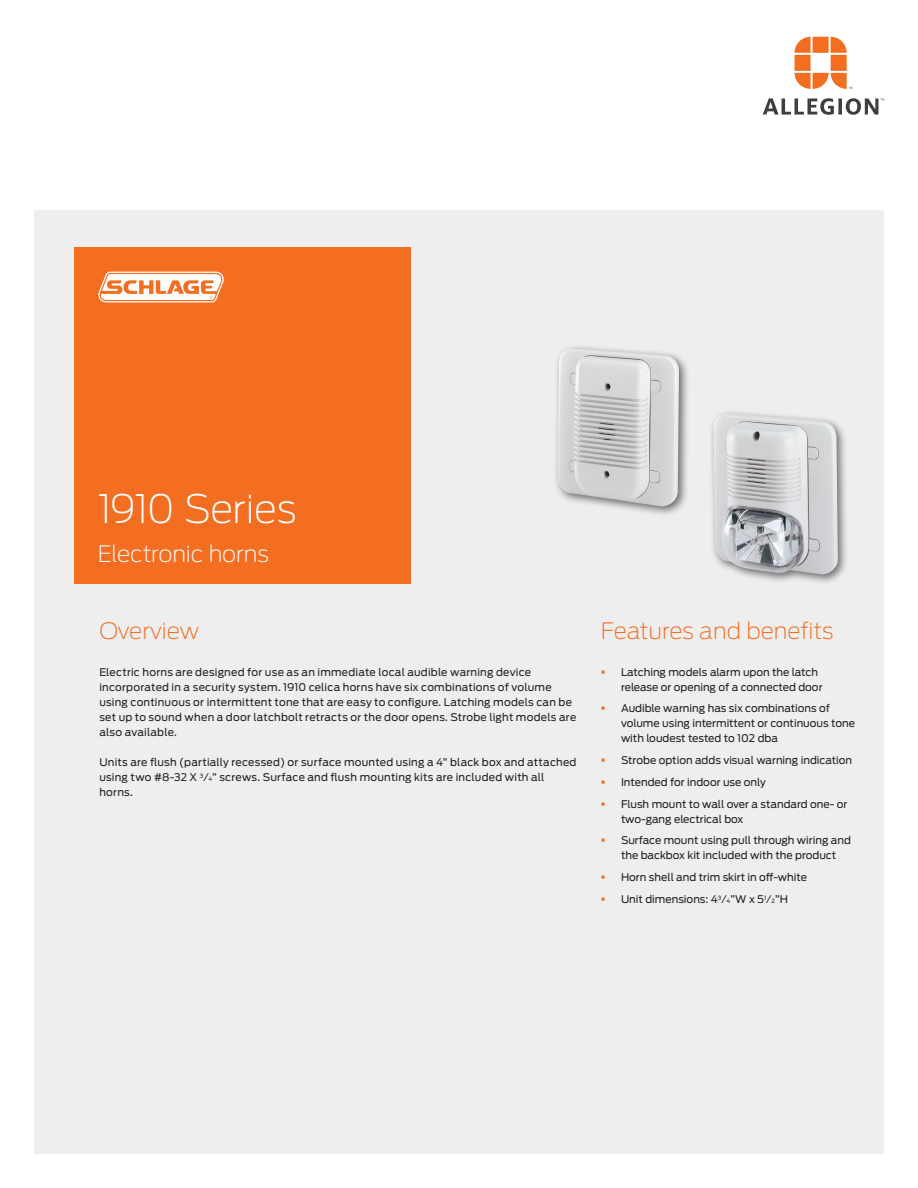
<style>
.page{position:relative;width:918px;height:1188px;background:#fff}
.page>*{position:absolute;margin:0;border:0;box-sizing:border-box;transform-origin:0 0}
.Headline_26_31pt{font:200 39px "Antenna";letter-spacing:-.015em;color:#fff}
.Section_subhead_15_1{font:200 22.5px "Antenna";color:#f36e21}
.Subheadline_15_17pt{font:200 22.5px "Antenna";letter-spacing:-.005em;color:#fff}
.Body_text_8_5_12pt{font:10.5px/15px "Antenna";letter-spacing:.005em;color:#231f20}
.s1{font-size:5.7px}
.s2{color:#f36e21}
</style>
<div class="page">
<svg style="left:795px;top:37px;width:57px;height:52px"></svg>
<svg style="left:763px;top:98px;width:121px;height:17px"></svg>
<div style="left:34px;top:210px;width:850px;height:944px;background:#eeeeef"></div>
<div style="left:74px;top:247px;width:337px;height:336px;background:#f36e21"></div>
<svg style="left:98px;top:272px;width:126px;height:30px"></svg>
<div style="left:709px;top:408px;width:140px;height:177px;background:#231f20;opacity:.65"></div>
<img style="left:714px;top:414px;width:124px;height:160px">
<div style="left:553px;top:343px;width:137px;height:174px;background:#231f20;opacity:.65"></div>
<img style="left:558px;top:349px;width:121px;height:158px">
<p class="Headline_26_31pt" style="left:98px;top:486px;width:200px">1910 Series</p>
<p class="Subheadline_15_17pt" style="left:98px;top:541px;width:172px">Electronic horns</p>
<p class="Section_subhead_15_1" style="left:99px;top:618px;width:101px">Overview</p>
<p class="Body_text_8_5_12pt" style="left:99px;top:665px;width:478px">Electric horns are designed for use as an immediate local audible warning device incorporated in a security system. 1910 celica horns have six combinations of volume using continuous or intermittent tone that are easy to configure. Latching models can be set up to sound when a door latchbolt retracts or the door opens. Strobe light models are also available.</p>
<p class="Body_text_8_5_12pt" style="left:99px;top:755px;width:479px">Units are flush (partially recessed) or surface mounted using a 4” black box and attached using two #8-32 X <sup>3</sup>⁄<span class="s1">4</span>” screws. Surface and flush mounting kits are included with all horns.</p>
<p class="Section_subhead_15_1" style="left:601px;top:618px;width:234px">Features and benefits</p>
<p class="Body_text_8_5_12pt" style="left:621px;top:664px;width:203px;text-indent:-20px"><span class="s2">▪</span> Latching models alarm upon the latch release or opening of a connected door</p>
<p class="Body_text_8_5_12pt" style="left:621px;top:701px;width:236px;text-indent:-20px"><span class="s2">▪</span> Audible warning has six combinations of volume using intermittent or continuous tone with loudest tested to 102 dba</p>
<p class="Body_text_8_5_12pt" style="left:601px;top:753px;width:253px"><span class="s2">▪</span> Strobe option adds visual warning indication</p>
<p class="Body_text_8_5_12pt" style="left:601px;top:775px;width:167px"><span class="s2">▪</span> Intended for indoor use only</p>
<p class="Body_text_8_5_12pt" style="left:621px;top:796px;width:228px;text-indent:-20px"><span class="s2">▪</span> Flush mount to wall over a standard one- or two-gang electrical box</p>
<p class="Body_text_8_5_12pt" style="left:601px;top:833px;width:252px;text-align:center"><span class="s2">▪</span> Surface mount using pull through wiring and the backbox kit included with the product</p>
<p class="Body_text_8_5_12pt" style="left:601px;top:870px;width:208px"><span class="s2">▪</span> Horn shell and trim skirt in off-white</p>
<p class="Body_text_8_5_12pt" style="left:601px;top:892px;width:189px"><span class="s2">▪</span> Unit dimensions: 4<sup>3</sup>⁄<span class="s1">4</span>”W x 5<sup>1</sup>⁄<span class="s1">2</span>”H</p>
</div>
